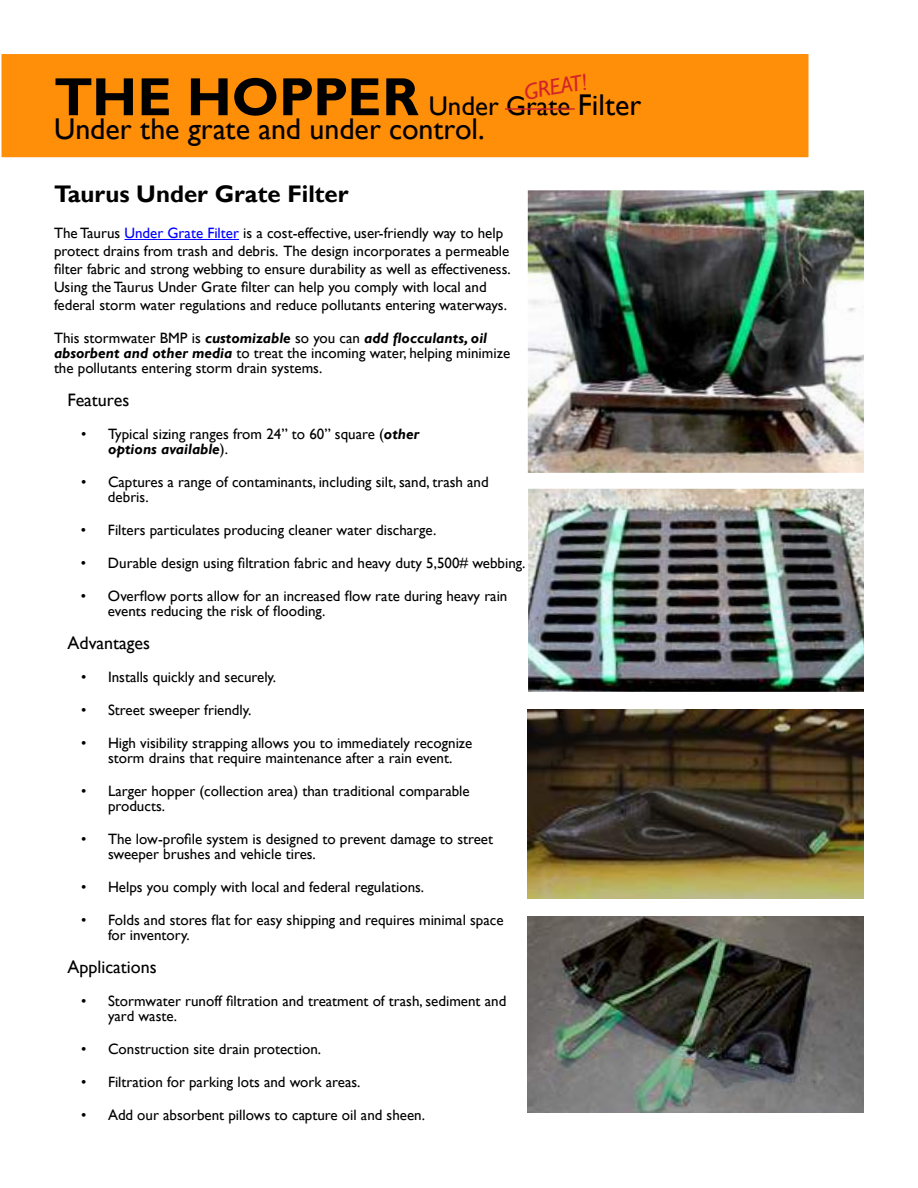
<style>
.page{position:relative;width:918px;height:1188px;background:#fff}
.page>*{position:absolute;margin:0;border:0;box-sizing:border-box;transform-origin:0 0}
.t1{font:30px "Gill Sans";color:#000}
.t2{font:27px "Gill Sans";color:#000}
.t3{font:700 24px "Gill Sans";color:#000}
.t4{font:italic 22.5px "Gill Sans";color:#d2232a}
.t5{font:18px "Gill Sans";color:#000}
.t6{font:15px/15px "Gill Sans";color:#000}
.s1{font-weight:700;font-size:54px}
.s2{font-size:30px}
.s3{color:#00f}
.s4{font-weight:700;font-style:italic}
</style>
<div class="page">
<hr style="left:125px;top:239px;width:114px;height:1px;background:#00f">
<div style="left:1px;top:53px;width:808px;height:105px;background:#ff8e09"></div>
<div style="left:0;top:53px;width:810px;height:106px;border:2px solid #fff"></div>
<img style="left:528px;top:190px;width:336px;height:283px">
<img style="left:528px;top:709px;width:336px;height:190px">
<img style="left:528px;top:489px;width:336px;height:203px">
<img style="left:527px;top:916px;width:337px;height:196px">
<hr style="left:505px;top:108px;width:70px;height:2px;background:#d2232a">
<h3 class="t4" style="left:522px;top:79px;width:65px;rotate:-10deg">GREAT!</h3>
<h2 class="t2" style="left:54px;top:90px;width:589px"><span class="s1">THE HOPPER</span> Under Grate <span class="s2">Filter</span></h2>
<h1 class="t1" style="left:54px;top:112px;width:432px">Under the grate and under control.</h1>
<h3 class="t3" style="left:54px;top:180px;width:296px">Taurus Under Grate Filter</h3>
<p class="t6" style="left:54px;top:225px;width:458px;line-height:18px">The Taurus <span class="s3">Under Grate Filter</span> is a cost-effective, user-friendly way to help protect drains from trash and debris. The design incorporates a permeable filter fabric and strong webbing to ensure durability as well as effectiveness.<br>Using the Taurus Under Grate filter can help you comply with local and federal storm water regulations and reduce pollutants entering waterways.</p>
<p class="t6" style="left:54px;top:331px;width:458px">This stormwater BMP is <span class="s4">customizable</span> so you can <span class="s4">add flocculants, oil absorbent and other media</span> to treat the incoming water, helping minimize the pollutants entering storm drain systems.</p>
<p class="t5" style="left:68px;top:390px;width:63px">Features</p>
<p class="t6" style="left:108px;top:427px;width:313px;text-indent:-27px">• Typical sizing ranges from 24” to 60” square (<span class="s4">other options available</span>).</p>
<p class="t6" style="left:108px;top:475px;width:382px;text-indent:-27px">• Captures a range of contaminants, including silt, sand, trash and debris.</p>
<p class="t6" style="left:81px;top:523px;width:357px">• Filters particulates producing cleaner water discharge.</p>
<p class="t6" style="left:81px;top:556px;width:446px">• Durable design using filtration fabric and heavy duty 5,500# webbing.</p>
<p class="t6" style="left:108px;top:589px;width:401px;text-indent:-27px">• Overflow ports allow for an increased flow rate during heavy rain events reducing the risk of flooding.</p>
<p class="t5" style="left:68px;top:633px;width:84px">Advantages</p>
<p class="t6" style="left:81px;top:670px;width:197px">• Installs quickly and securely.</p>
<p class="t6" style="left:81px;top:703px;width:172px">• Street sweeper friendly.</p>
<p class="t6" style="left:81px;top:736px;width:393px;text-align:center">• High visibility strapping allows you to immediately recognize storm drains that require maintenance after a rain event.</p>
<p class="t6" style="left:108px;top:784px;width:363px;text-indent:-27px">• Larger hopper (collection area) than traditional comparable products.</p>
<p class="t6" style="left:108px;top:832px;width:387px;text-indent:-27px">• The low-profile system is designed to prevent damage to street sweeper brushes and vehicle tires.</p>
<p class="t6" style="left:81px;top:880px;width:345px">• Helps you comply with local and federal regulations.</p>
<p class="t6" style="left:108px;top:913px;width:397px;text-indent:-27px">• Folds and stores flat for easy shipping and requires minimal space for inventory.</p>
<p class="t5" style="left:68px;top:957px;width:91px">Applications</p>
<p class="t6" style="left:108px;top:994px;width:400px;text-indent:-27px">• Stormwater runoff filtration and treatment of trash, sediment and yard waste.</p>
<p class="t6" style="left:81px;top:1042px;width:242px">• Construction site drain protection.</p>
<p class="t6" style="left:81px;top:1075px;width:281px">• Filtration for parking lots and work areas.</p>
<p class="t6" style="left:81px;top:1108px;width:346px">• Add our absorbent pillows to capture oil and sheen.</p>
</div>
